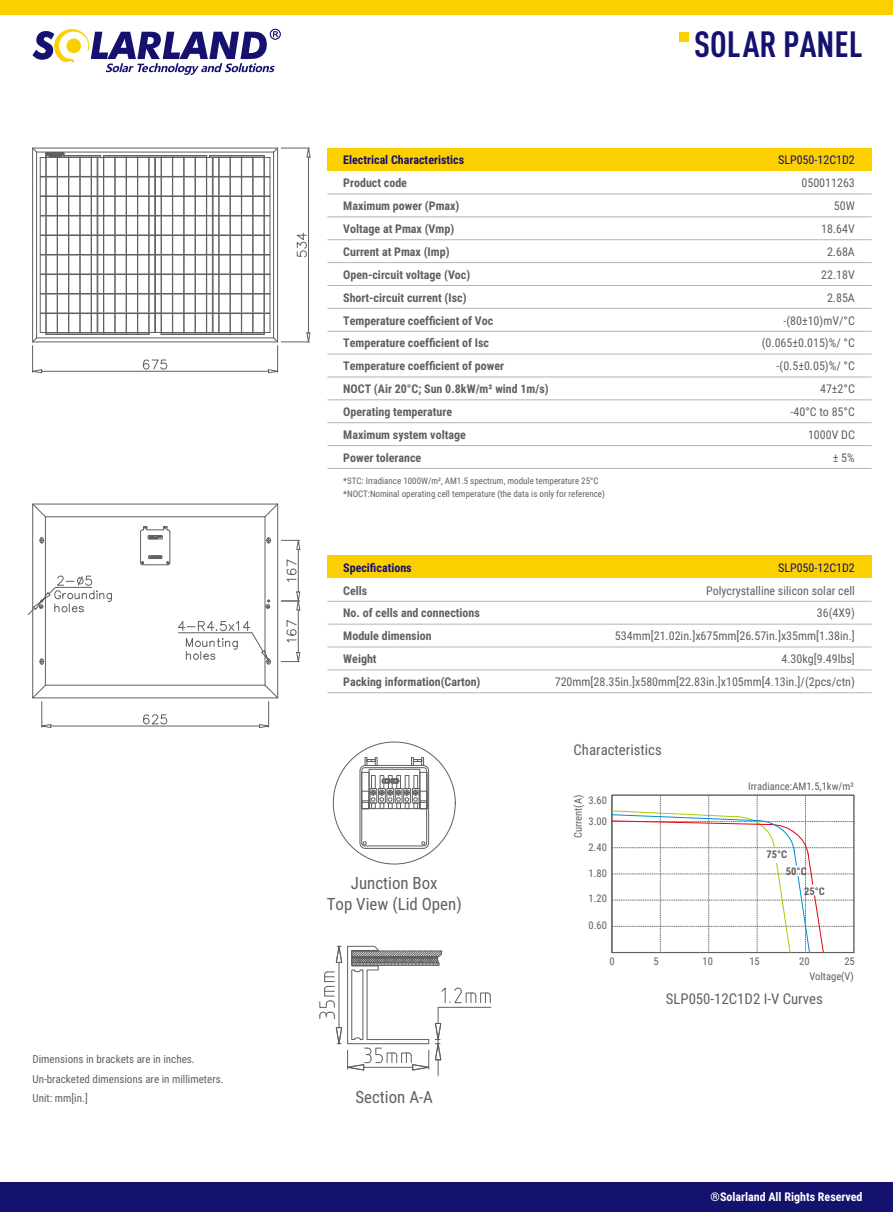
<style>
.page{position:relative;width:893px;height:1212px;background:#fff}
.page>*{position:absolute;margin:0;border:0;box-sizing:border-box;transform-origin:0 0}
.t1{font:700 36px "DIN Cond";color:#15126f}
.t2{font:16.95px/20.2px "Roboto Condensed";color:#606060;text-align:center}
.t3{font:14.85px "Roboto Condensed";color:#606060}
.t4{font:700 12px/22.8px "Roboto Condensed";color:#606060}
.t5{font:12px/22.8px "Roboto Condensed";color:#606060;text-align:right}
.t6{font:700 12px "Roboto Condensed";color:#15126f}
.t7{font:700 12px "Roboto Condensed";color:#fff}
.t8{font:12px "Roboto Condensed";color:#15126f}
.t9{font:11.1px/19.2px "Roboto Condensed";color:#606060}
.t10{font:10.5px "Roboto Condensed";color:#606060}
.t11{font:700 10.5px/16.5px "Roboto Condensed";color:#606060}
.t12{font:9px/13.5px "Roboto Condensed";color:#606060}
</style>
<div class="page">
<div style="left:327px;top:148px;width:545px;height:23px;background:#fccf00"></div>
<hr style="left:327px;top:194px;width:544px;height:1px;background:#b5b5b5">
<hr style="left:327px;top:217px;width:544px;height:1px;background:#b5b5b5">
<hr style="left:327px;top:239px;width:544px;height:1px;background:#b5b5b5">
<hr style="left:327px;top:262px;width:544px;height:1px;background:#b5b5b5">
<hr style="left:327px;top:285px;width:544px;height:1px;background:#b5b5b5">
<hr style="left:327px;top:308px;width:544px;height:1px;background:#b5b5b5">
<hr style="left:327px;top:331px;width:544px;height:1px;background:#b5b5b5">
<hr style="left:327px;top:354px;width:544px;height:1px;background:#b5b5b5">
<hr style="left:327px;top:377px;width:544px;height:1px;background:#b5b5b5">
<hr style="left:327px;top:400px;width:544px;height:1px;background:#b5b5b5">
<hr style="left:327px;top:422px;width:544px;height:1px;background:#b5b5b5">
<hr style="left:327px;top:445px;width:544px;height:1px;background:#b5b5b5">
<hr style="left:327px;top:468px;width:544px;height:1px;background:#b5b5b5">
<div style="left:327px;top:555px;width:545px;height:23px;background:#fccf00"></div>
<hr style="left:327px;top:601px;width:544px;height:1px;background:#b5b5b5">
<hr style="left:327px;top:624px;width:544px;height:1px;background:#b5b5b5">
<hr style="left:327px;top:647px;width:544px;height:1px;background:#b5b5b5">
<hr style="left:327px;top:670px;width:544px;height:1px;background:#b5b5b5">
<hr style="left:327px;top:692px;width:544px;height:1px;background:#b5b5b5">
<div style="left:360px;top:765px;width:69px;height:83px;border:1px solid #606060;border-radius:5px"></div>
<div style="left:369px;top:769px;width:51px;height:40px;border:1px solid #606060"></div>
<div style="left:420px;top:791px;width:7px;height:18px;border:1px solid #606060"></div>
<div style="left:420px;top:800px;width:7px;height:9px;border:1px solid #606060"></div>
<div style="left:420px;top:802px;width:7px;height:7px;border:1px solid #606060"></div>
<div style="left:361px;top:772px;width:8px;height:37px;border:1px solid #606060"></div>
<div style="left:361px;top:791px;width:8px;height:18px;border:1px solid #606060"></div>
<div style="left:361px;top:800px;width:8px;height:9px;border:1px solid #606060"></div>
<div style="left:361px;top:802px;width:8px;height:7px;border:1px solid #606060"></div>
<div style="left:414px;top:775px;width:4px;height:14px;border:1px solid #606060"></div>
<div style="left:412px;top:788px;width:7px;height:15px;border:1px solid #606060"></div>
<div style="left:405px;top:775px;width:4px;height:14px;border:1px solid #606060"></div>
<div style="left:397px;top:775px;width:4px;height:14px;border:1px solid #606060"></div>
<div style="left:388px;top:775px;width:4px;height:14px;border:1px solid #606060"></div>
<div style="left:371px;top:775px;width:4px;height:14px;border:1px solid #606060"></div>
<div style="left:403px;top:788px;width:8px;height:15px;border:1px solid #606060"></div>
<div style="left:395px;top:788px;width:7px;height:15px;border:1px solid #606060"></div>
<div style="left:387px;top:788px;width:7px;height:15px;border:1px solid #606060"></div>
<div style="left:370px;top:788px;width:7px;height:15px;border:1px solid #606060"></div>
<div style="left:380px;top:775px;width:4px;height:14px;border:1px solid #606060"></div>
<div style="left:378px;top:788px;width:8px;height:15px;border:1px solid #606060"></div>
<svg style="left:370px;top:790px;width:48px;height:18px"></svg>
<svg style="left:381px;top:779px;width:19px;height:4px"></svg>
<svg style="left:365px;top:757px;width:12px;height:9px"></svg>
<svg style="left:411px;top:757px;width:13px;height:9px"></svg>
<div style="left:362px;top:767px;width:65px;height:79px;border:1px solid #606060;border-radius:3px"></div>
<svg style="left:32px;top:28px;width:249px;height:47px"></svg>
<div style="left:0;top:0;width:893px;height:15px;background:#fccf00"></div>
<div style="left:679px;top:32px;width:9px;height:9px;background:#fccf00"></div>
<div style="left:0;top:1182px;width:893px;height:30px;background:#15126f"></div>
<svg style="left:611px;top:795px;width:243px;height:158px"></svg>
<hr style="left:32px;top:504px;width:1px;height:194px;background:#606060">
<hr style="left:33px;top:698px;width:245px;height:1px;background:#606060">
<hr style="left:277px;top:504px;width:1px;height:194px;background:#606060">
<hr style="left:33px;top:504px;width:245px;height:1px;background:#606060">
<svg style="left:40px;top:537px;width:4px;height:7px"></svg>
<svg style="left:266px;top:537px;width:5px;height:7px"></svg>
<svg style="left:40px;top:658px;width:4px;height:7px"></svg>
<svg style="left:178px;top:620px;width:93px;height:45px"></svg>
<svg style="left:27px;top:576px;width:85px;height:39px"></svg>
<svg style="left:266px;top:599px;width:4px;height:10px"></svg>
<hr style="left:51px;top:726px;width:209px;height:1px;background:#606060">
<svg style="left:143px;top:714px;width:24px;height:10px"></svg>
<hr style="left:298px;top:549px;width:1px;height:43px;background:#606060">
<svg style="left:281px;top:539px;width:19px;height:11px"></svg>
<svg style="left:286px;top:559px;width:11px;height:23px"></svg>
<hr style="left:298px;top:610px;width:1px;height:42px;background:#606060">
<svg style="left:281px;top:591px;width:19px;height:20px"></svg>
<svg style="left:281px;top:652px;width:19px;height:11px"></svg>
<svg style="left:286px;top:620px;width:11px;height:23px"></svg>
<hr style="left:45px;top:517px;width:1px;height:168px;background:#606060">
<hr style="left:265px;top:517px;width:1px;height:168px;background:#606060">
<hr style="left:45px;top:685px;width:220px;height:1px;background:#606060">
<hr style="left:45px;top:516px;width:220px;height:1px;background:#606060">
<svg style="left:32px;top:503px;width:14px;height:14px"></svg>
<svg style="left:32px;top:684px;width:19px;height:44px"></svg>
<svg style="left:259px;top:684px;width:19px;height:44px"></svg>
<svg style="left:264px;top:503px;width:14px;height:14px"></svg>
<svg style="left:32px;top:147px;width:279px;height:226px"></svg>
<hr style="left:170px;top:532px;width:1px;height:31px;background:#606060">
<hr style="left:140px;top:532px;width:1px;height:31px;background:#606060">
<svg style="left:140px;top:526px;width:30px;height:14px"></svg>
<svg style="left:140px;top:555px;width:30px;height:10px"></svg>
<svg style="left:319px;top:945px;width:172px;height:131px"></svg>
<p class="t9" style="left:32px;top:1049px;width:193px">Dimensions in brackets are in inches.<br>Un-bracketed dimensions are in millimeters.<br>Unit: mm[in.]</p>
<h1 class="t1" style="left:694px;top:23px;width:170px">SOLAR PANEL</h1>
<p class="t6" style="left:343px;top:152px;width:122px">Electrical Characteristics</p>
<p class="t8" style="left:778px;top:152px;width:78px">SLP050-12C1D2</p>
<p class="t4" style="left:343px;top:171px;width:207px">Product code<br>Maximum power (Pmax)<br>Voltage at Pmax (Vmp)<br>Current at Pmax (Imp)<br>Open-circuit voltage (Voc)<br>Short-circuit current (Isc)<br>Temperature coefficient of Voc<br>Temperature coefficient of Isc<br>Temperature coefficient of power<br>NOCT (Air 20°C; Sun 0.8kW/m² wind 1m/s)<br>Operating temperature<br>Maximum system voltage<br>Power tolerance</p>
<p class="t5" style="left:801px;top:171px;width:55px">050011263<br>50W<br>18.64V<br>2.68A<br>22.18V<br>2.85A</p>
<p class="t5" style="left:762px;top:308px;width:95px">-(80±10)mV/°C (0.065±0.015)%/ °C -(0.5±0.05)%/ °C<br>47±2°C<br>-40°C to 85°C<br>1000V DC<br>± 5%</p>
<p class="t12" style="left:343px;top:473px;width:263px">*STC: Irradiance 1000W/m², AM1.5 spectrum, module temperature 25°C *NOCT:Nominal operating cell temperature (the data is only for reference)</p>
<p class="t6" style="left:343px;top:559px;width:70px">Specifications</p>
<p class="t8" style="left:778px;top:559px;width:78px">SLP050-12C1D2</p>
<p class="t4" style="left:343px;top:578px;width:139px">Cells<br>No. of cells and connections<br>Module dimension<br>Weight<br>Packing information(Carton)</p>
<p class="t5" style="left:555px;top:578px;width:302px">Polycrystalline silicon solar cell<br>36(4X9)<br>534mm[21.02in.]x675mm[26.57in.]x35mm[1.38in.] 4.30kg[9.49lbs] 720mm[28.35in.]x580mm[22.83in.]x105mm[4.13in.]/(2pcs/ctn)</p>
<h2 class="t2" style="left:327px;top:872px;width:136px">Junction Box<br>Top View (Lid Open)</h2>
<h2 class="t2" style="left:355px;top:1086px;width:79px">Section A-A</h2>
<p class="t3" style="left:574px;top:739px;width:90px">Characteristics</p>
<p class="t10" style="left:571px;top:838px;width:45px;rotate:-90deg">Current(A)</p>
<p class="t10" style="left:589px;top:793px;width:20px">3.60</p>
<p class="t10" style="left:589px;top:813px;width:20px">3.00</p>
<p class="t10" style="left:589px;top:840px;width:20px">2.40</p>
<p class="t10" style="left:589px;top:866px;width:20px">1.80</p>
<p class="t10" style="left:589px;top:891px;width:20px">1.20</p>
<p class="t10" style="left:589px;top:918px;width:20px">0.60</p>
<p class="t10" style="left:748px;top:779px;width:107px">Irradiance:AM1.5,1kw/m²</p>
<p class="t11" style="left:786px;top:846px;width:22px;text-indent:-19px">75°C<br>50°C</p>
<p class="t11" style="left:804px;top:882px;width:22px">25°C</p>
<p class="t10" style="left:609px;top:954px;width:7px">0</p>
<p class="t10" style="left:653px;top:954px;width:7px">5</p>
<p class="t10" style="left:702px;top:954px;width:12px">10</p>
<p class="t10" style="left:749px;top:954px;width:12px">15</p>
<p class="t10" style="left:799px;top:954px;width:12px">20</p>
<p class="t10" style="left:844px;top:954px;width:12px">25</p>
<p class="t10" style="left:809px;top:969px;width:46px">Voltage(V)</p>
<p class="t3" style="left:666px;top:988px;width:158px">SLP050-12C1D2 I-V Curves</p>
<p class="t7" style="left:711px;top:1188px;width:153px">®Solarland All Rights Reserved</p>
</div>
